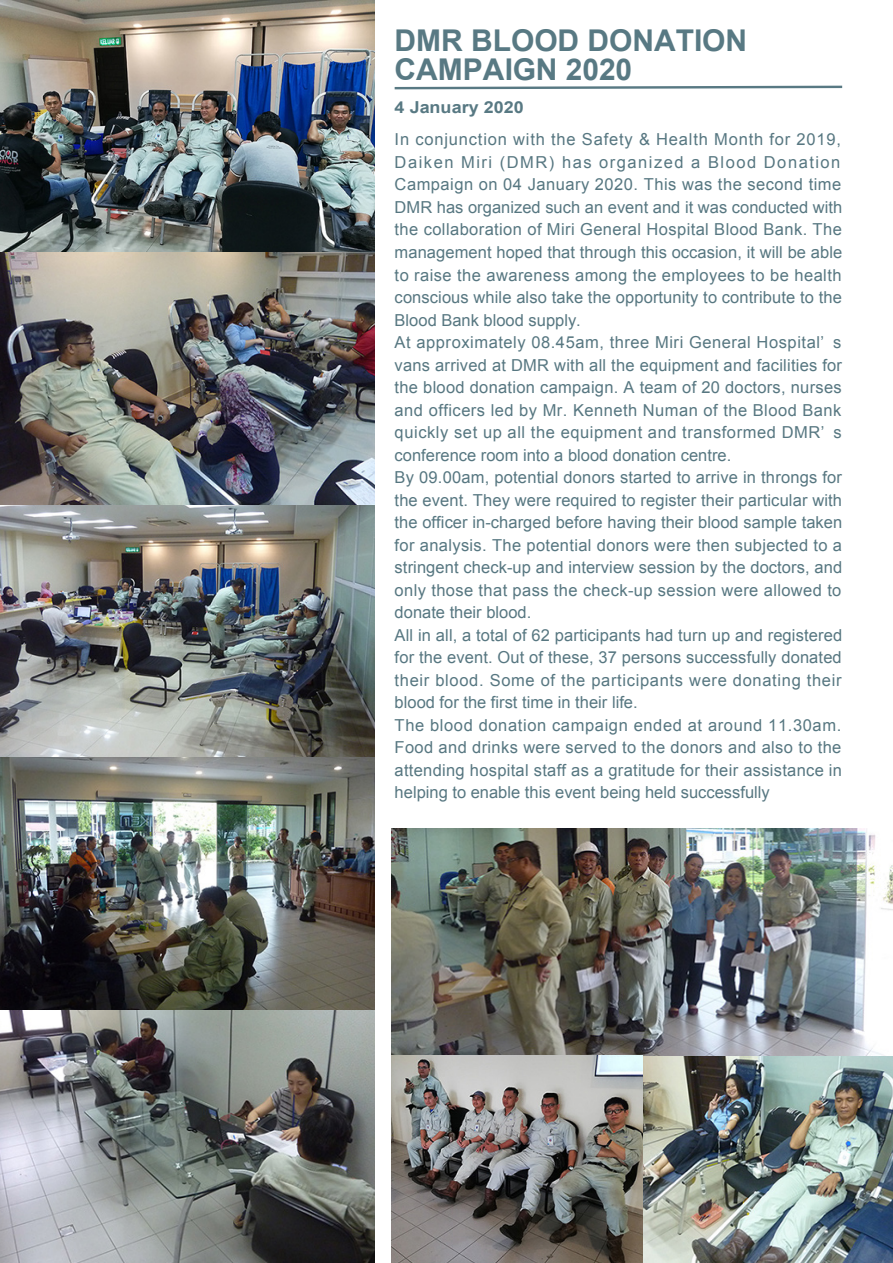
<style>
.page{position:relative;width:893px;height:1263px;background:#fff}
.page>*{position:absolute;margin:0;border:0;box-sizing:border-box;transform-origin:0 0}
.t1{font:700 30px/29.1px "Arial";color:#587983}
.t2{font:16.5px/22.5px "Arial";letter-spacing:.015em;color:#577781}
.t3{font:700 16.5px "Arial";letter-spacing:.005em;color:#587983;scale:1.09 1}
</style>
<div class="page">
<svg style="left:394px;top:85px;width:449px;height:5px"></svg>
<img style="left:0;top:0;width:374px;height:1263px">
<img style="left:392px;top:829px;width:501px;height:434px">
<h1 class="t1" style="left:395px;top:27px;width:354px">DMR BLOOD DONATION<br>CAMPAIGN 2020</h1>
<p class="t3" style="left:395px;top:96px;width:120px">4 January 2020</p>
<p class="t2" style="left:395px;top:129px;width:449px">In conjunction with the Safety &amp; Health Month for 2019, Daiken Miri (DMR) has organized a Blood Donation Campaign on 04 January 2020. This was the second time DMR has organized such an event and it was conducted with the collaboration of Miri General Hospital Blood Bank. The management hoped that through this occasion, it will be able to raise the awareness among the employees to be health conscious while also take the opportunity to contribute to the Blood Bank blood supply.<br>At approximately 08.45am, three Miri General Hospital’ s vans arrived at DMR with all the equipment and facilities for the blood donation campaign. A team of 20 doctors, nurses and officers led by Mr. Kenneth Numan of the Blood Bank quickly set up all the equipment and transformed DMR’ s conference room into a blood donation centre.<br>By 09.00am, potential donors started to arrive in throngs for the event. They were required to register their particular with the officer in-charged before having their blood sample taken for analysis. The potential donors were then subjected to a stringent check-up and interview session by the doctors, and only those that pass the check-up session were allowed to donate their blood.<br>All in all, a total of 62 participants had turn up and registered for the event. Out of these, 37 persons successfully donated their blood. Some of the participants were donating their blood for the first time in their life.<br>The blood donation campaign ended at around 11.30am.<br>Food and drinks were served to the donors and also to the attending hospital staff as a gratitude for their assistance in helping to enable this event being held successfully</p>
</div>
